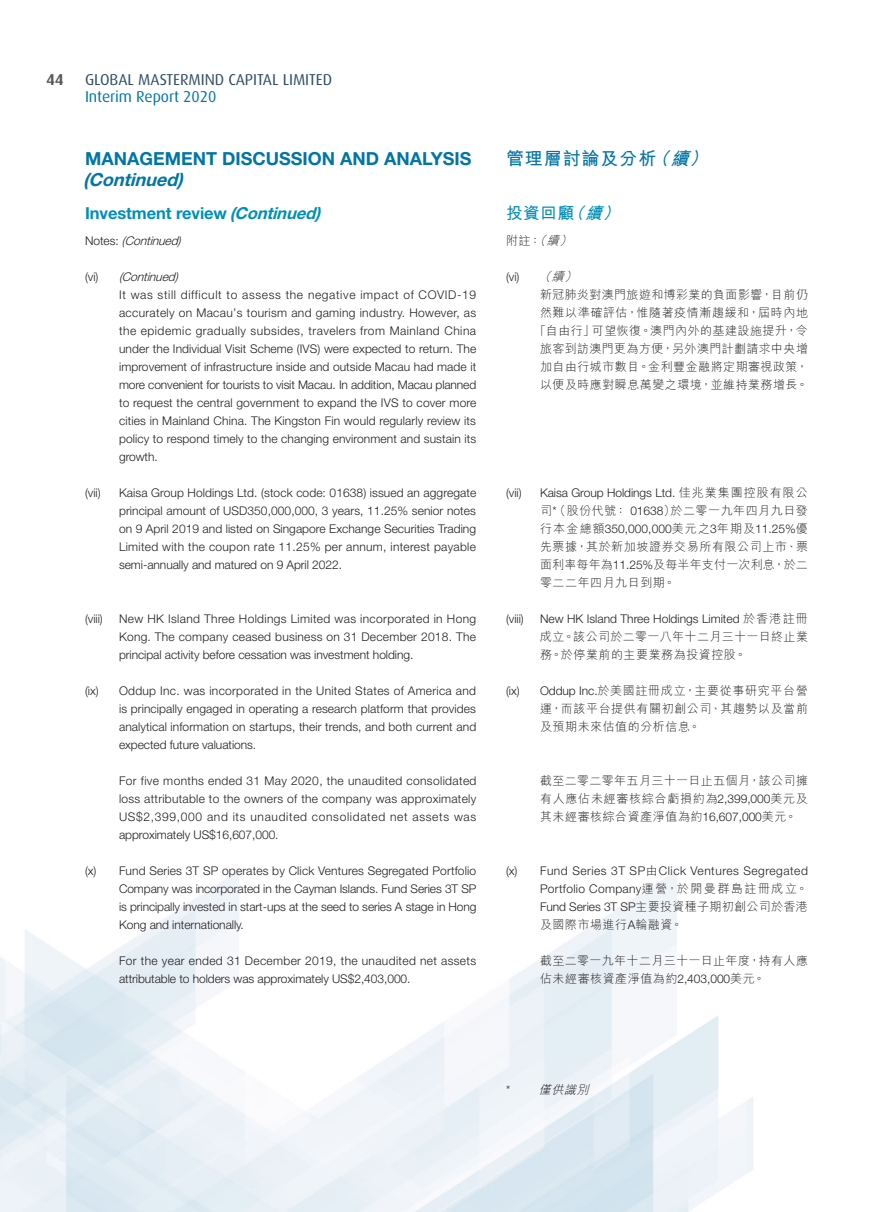
<style>
.page{position:relative;width:893px;height:1212px;background:#fff}
.page>*{position:absolute;margin:0;border:0;box-sizing:border-box;transform-origin:0 0}
.Heading_1{font:700 18px/21px "Helvetica Neue LT Std";color:#0075a7}
.C_Heading_1{font:700 18px "M Hei HK";letter-spacing:.05em;color:#0075a7}
.Heading_2{font:700 16.5px "Helvetica Neue LT Std";letter-spacing:-.005em;color:#008fb8}
.C_Heading_2{font:700 16.5px "M Hei HK";color:#008fb8}
.t1{font:15.75px "Dax";letter-spacing:-.005em;color:#304e67}
.t2{font:15.75px "Dax";letter-spacing:-.005em;color:#0075a7}
.t3{font:700 15.75px "Dax";color:#57585a}
.Notes{font:300 12px/18px "Helvetica Neue LT Std";letter-spacing:-.005em;color:#231f20;text-align:justify}
.C_Notes{font:300 12px/18px "M Hei HK";letter-spacing:.04em;color:#231f20;text-align:justify}
.C_Notes-2{font:300 12px/18px "Helvetica Neue LT Std";letter-spacing:.025em;color:#231f20;text-align:justify}
.Notes-2{font:300 12px/18px "Helvetica Neue LT Std";letter-spacing:.03em;color:#231f20}
.Notes-3{font:italic 300 12px "Helvetica Neue LT Std";color:#231f20}
.C_Notes-3{font:italic 300 12px "M Hei HK";color:#231f20}
.s1{font-style:italic}
.s2{font-style:normal}
.s3{font-family:"Helvetica Neue LT Std"}
.s4{font-family:"M Hei HK"}
.s5{font-family:"Helvetica Neue LT Std";font-style:normal}
</style>
<div class="page">
<h3 class="t3" style="left:46px;top:71px;width:19px">44</h3>
<h3 class="t1" style="left:85px;top:71px;width:249px">GLOBAL MASTERMIND CAPITAL LIMITED</h3>
<h3 class="t2" style="left:85px;top:87px;width:133px">Interim Report 2020</h3>
<p class="Heading_1" style="left:83px;top:148px;width:390px">MANAGEMENT DISCUSSION AND ANALYSIS <span class="s1">(Continued)</span></p>
<p class="Heading_2" style="left:85px;top:203px;width:237px">Investment review <span class="s1">(Continued)</span></p>
<p class="Notes-3" style="left:85px;top:234px;width:98px"><span class="s2">N o t e s :</span> (Continued)</p>
<p class="Notes" style="left:85px;top:268px;width:15px">(vi)</p>
<p class="Notes-3" style="left:119px;top:270px;width:61px">(Continued)</p>
<p class="Notes" style="left:119px;top:286px;width:359px">It was still difficult to assess the negative impact of COVID-19 accurately on Macau’s tourism and gaming industry. However, as the epidemic gradually subsides, travelers from Mainland China under the Individual Visit Scheme (IVS) were expected to return. The improvement of infrastructure inside and outside Macau had made it more convenient for tourists to visit Macau. In addition, Macau planned to request the central government to expand the IVS to cover more cities in Mainland China. The Kingston Fin would regularly review its policy to respond timely to the changing environment and sustain its growth.</p>
<p class="Notes" style="left:85px;top:484px;width:17px">(vii)</p>
<p class="Notes" style="left:119px;top:484px;width:359px">Kaisa Group Holdings Ltd. (stock code: 01638) issued an aggregate principal amount of USD350,000,000, 3 years, 11.25% senior notes on 9 April 2019 and listed on Singapore Exchange Securities Trading Limited with the coupon rate 11.25% per annum, interest payable semi-annually and matured on 9 April 2022.</p>
<p class="Notes" style="left:85px;top:610px;width:19px">(viii)</p>
<p class="Notes" style="left:119px;top:610px;width:359px">New HK Island Three Holdings Limited was incorporated in Hong Kong. The company ceased business on 31 December 2018. The principal activity before cessation was investment holding.</p>
<p class="Notes" style="left:85px;top:682px;width:15px">(ix)</p>
<p class="Notes" style="left:119px;top:682px;width:359px">Oddup Inc. was incorporated in the United States of America and is principally engaged in operating a research platform that provides analytical information on startups, their trends, and both current and expected future valuations.</p>
<p class="Notes" style="left:119px;top:772px;width:359px">For five months ended 31 May 2020, the unaudited consolidated loss attributable to the owners of the company was approximately US$2,399,000 and its unaudited consolidated net assets was approximately US$16,607,000.</p>
<p class="Notes" style="left:119px;top:862px;width:359px;text-indent:-34px">(x) Fund Series 3T SP operates by Click Ventures Segregated Portfolio Company was incorporated in the Cayman Islands. Fund Series 3T SP is principally invested in start-ups at the seed to series A stage in Hong Kong and internationally.</p>
<p class="Notes-2" style="left:119px;top:952px;width:359px">For the year ended 31 December 2019, the unaudited net assets attributable to holders was approximately US$2,403,000.</p>
<p class="C_Heading_1" style="left:506px;top:145px;width:209px">管理層討論及分析<span class="s1">（續）</span></p>
<p class="C_Heading_2" style="left:506px;top:201px;width:120px">投資回顧<span class="s1">（續）</span></p>
<p class="C_Notes" style="left:506px;top:232px;width:70px">附註：<span class="s1">（續）</span></p>
<p class="C_Notes-2" style="left:506px;top:268px;width:15px">(vi)</p>
<p class="C_Notes-3" style="left:539px;top:271px;width:42px">（續）</p>
<p class="C_Notes" style="left:534px;top:286px;width:275px;text-align:center">新冠肺炎對澳門旅遊和博彩業的負面影響，目前仍然難以準確評估，惟隨著疫情漸趨緩和，屆時內地「自由行」可望恢復。澳門內外的基建設施提升，令旅客到訪澳門更為方便，另外澳門計劃請求中央增加自由行城市數目。金利豐金融將定期審視政策，以便及時應對瞬息萬變之環境，並維持業務增長。</p>
<p class="C_Notes-2" style="left:506px;top:484px;width:17px">(vii)</p>
<p class="C_Notes" style="left:540px;top:484px;width:269px"><span class="s3">Kaisa Group Holdings Ltd.</span> 佳兆業集團控股有限公司<span class="s3">*</span>（股份代號： <span class="s3">01638</span>）於二零一九年四月九日發行本金總額<span class="s3">350,000,000</span>美元之<span class="s3">3</span>年期及<span class="s3">11.25%</span>優先票據，其於新加坡證券交易所有限公司上市、票面利率每年為<span class="s3">11.25%</span>及每半年支付一次利息，於二零二二年四月九日到期。</p>
<p class="C_Notes-2" style="left:506px;top:610px;width:19px">(viii)</p>
<p class="C_Notes" style="left:540px;top:610px;width:269px"><span class="s3">New HK Island Three Holdings Limited</span> 於香港註冊成立。該公司於二零一八年十二月三十一日終止業務。於停業前的主要業務為投資控股。</p>
<p class="C_Notes-2" style="left:506px;top:682px;width:15px">(ix)</p>
<p class="C_Notes" style="left:540px;top:682px;width:269px"><span class="s3">Oddup Inc.</span>於美國註冊成立，主要從事研究平台營運，而該平台提供有關初創公司、其趨勢以及當前及預期未來估值的分析信息。</p>
<p class="C_Notes" style="left:540px;top:772px;width:269px">截至二零二零年五月三十一日止五個月，該公司擁有人應佔未經審核綜合虧損約為<span class="s3">2,399,000</span>美元及其未經審核綜合資產淨值為約<span class="s3">16,607,000</span>美元。</p>
<p class="C_Notes-2" style="left:540px;top:862px;width:269px;text-indent:-34px">(x) Fund Series 3T SP<span class="s4">由</span>Click Ventures Segregated Portfolio Company<span class="s4">運營，於開曼群島註冊成立。</span>Fund Series 3T SP<span class="s4">主要投資種子期初創公司於香港及國際市場進行</span>A<span class="s4">輪融資。</span></p>
<p class="C_Notes" style="left:540px;top:952px;width:269px">截至二零一九年十二月三十一日止年度，持有人應佔未經審核資產淨值為約<span class="s3">2,403,000</span>美元。</p>
<p class="C_Notes-3" style="left:506px;top:1084px;width:87px"><span class="s5">*</span> 僅供識別</p>
</div>
